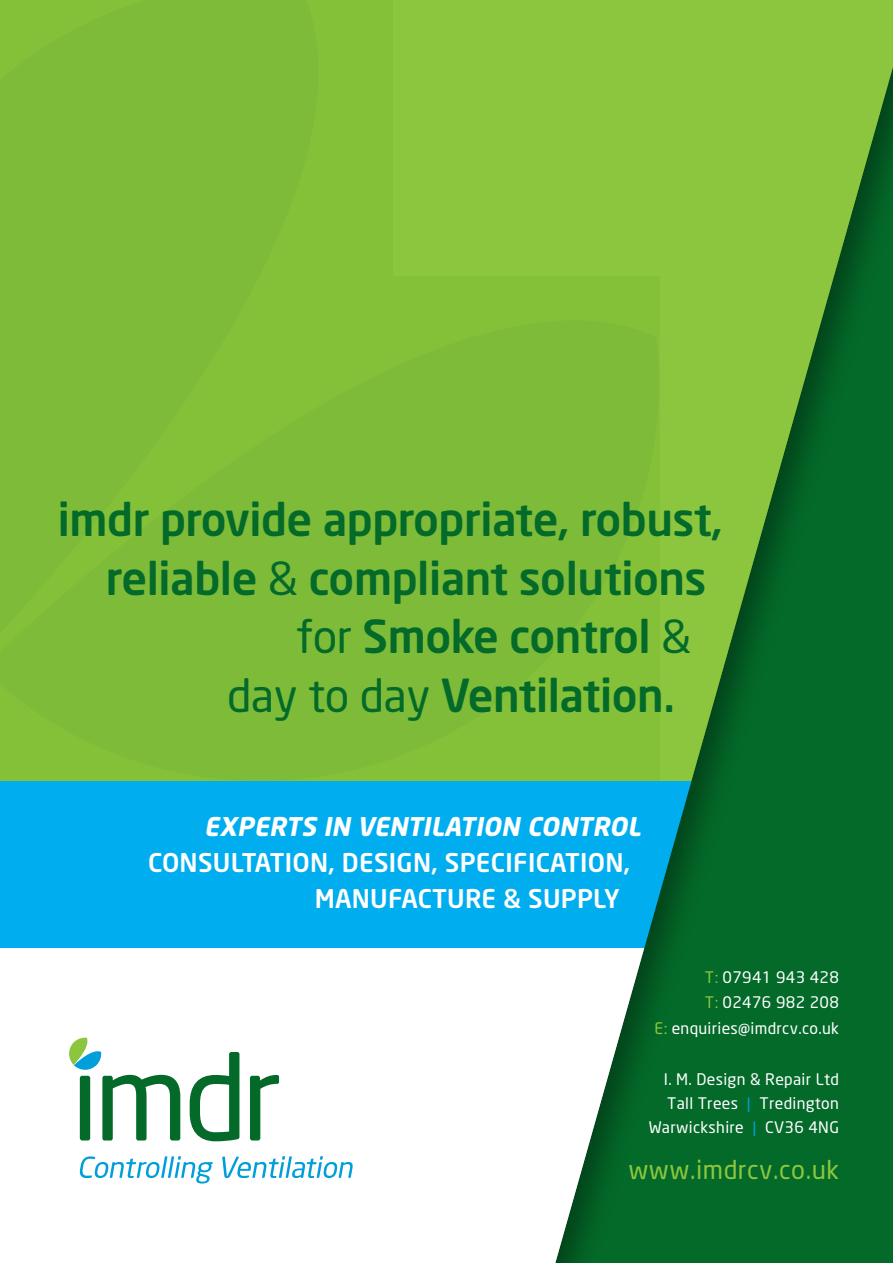
<style>
.page{position:relative;width:893px;height:1263px;background:#fff}
.page>*{position:absolute;margin:0;border:0;box-sizing:border-box;transform-origin:0 0}
.t1{font:500 45px "Neo Sans Std";letter-spacing:-.01em;color:#046a29}
.t2{font:500 25.5px/36px "Neo Sans Std";letter-spacing:.01em;color:#fff}
.t3{font:italic 700 25.5px "Neo Sans Std";color:#fff}
.t4{font:25.5px "Neo Sans";letter-spacing:.02em;color:#8bc63e}
.t5{font:15.75px/25.5px "Neo Sans";letter-spacing:.02em;color:#fff;text-align:right}
.s1{font-family:"Neo Sans";font-weight:400}
.s2{color:#8bc63e}
.s3{color:#009fda}
</style>
<div class="page">
<div style="left:0;top:0;width:893px;height:947px;background:#8bc63e"></div>
<div style="left:0;top:0;width:319px;height:319px;background:#7dbb39"></div>
<div style="left:0;top:319px;width:549px;height:462px;background:#7dbb39"></div>
<div style="left:0;top:781px;width:893px;height:166px;background:#00aeef"></div>
<div style="left:549px;top:0;width:344px;height:1263px;background:#231f20;opacity:.43"></div>
<svg style="left:190px;top:1052px;width:49px;height:89px"></svg>
<svg style="left:250px;top:1075px;width:29px;height:65px"></svg>
<svg style="left:79px;top:1156px;width:134px;height:27px"></svg>
<svg style="left:222px;top:1156px;width:131px;height:22px"></svg>
<svg style="left:69px;top:1038px;width:111px;height:102px"></svg>
<h1 class="t1" style="left:58px;top:491px;width:667px">imdr provide appropriate, robust,</h1>
<h1 class="t1" style="left:106px;top:550px;width:602px">reliable <span class="s1">&amp;</span> compliant solutions</h1>
<h1 class="t1" style="left:296px;top:608px;width:397px"><span class="s1">for</span> Smoke control <span class="s1">&amp;</span></h1>
<h1 class="t1" style="left:227px;top:667px;width:450px"><span class="s1">day to day</span> Ventilation.</h1>
<h2 class="t3" style="left:204px;top:810px;width:444px">EXPERTS IN VENTILATION CONTROL</h2>
<h2 class="t2" style="left:315px;top:844px;width:317px;text-indent:-167px">CONSULTATION, DESIGN, SPECIFICATION,<br>MANUFACTURE &amp; SUPPLY</h2>
<p class="t5" style="left:654px;top:965px;width:186px"><span class="s2">T:</span>07941 943 428<br><span class="s2">T:</span>02476 982 208<br><span class="s2">E:</span>enquiries@imdrcv.co.uk</p>
<p class="t5" style="left:649px;top:1068px;width:192px;line-height:24px">I. M. Design &amp; Repair Ltd<br>Tall Trees <span class="s3">|</span> Tredington<br>Warwickshire <span class="s3">|</span> CV36 4NG</p>
<h2 class="t4" style="left:628px;top:1157px;width:212px">www.imdrcv.co.uk</h2>
</div>
